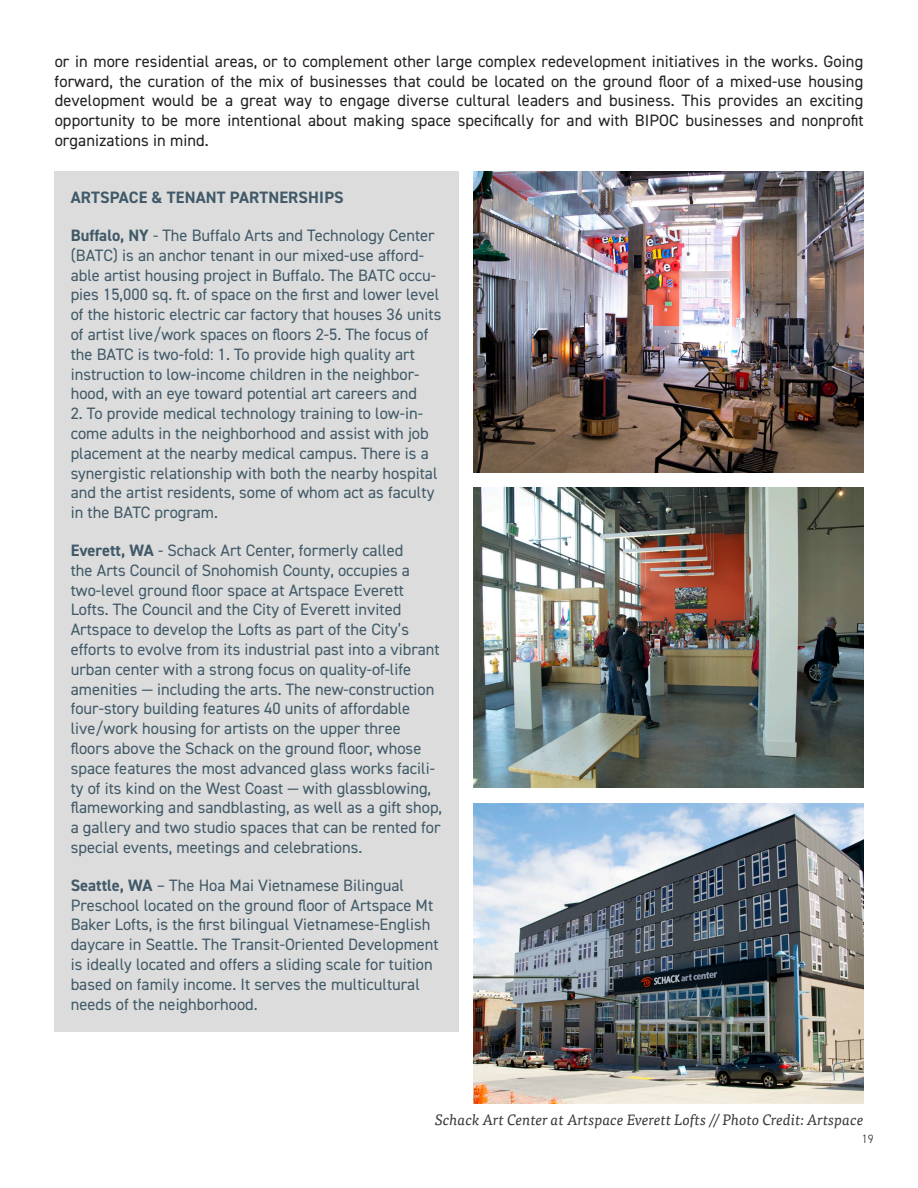
<style>
.page{position:relative;width:918px;height:1188px;background:#fff}
.page>*{position:absolute;margin:0;border:0;box-sizing:border-box;transform-origin:0 0}
.t1{font:16.5px/19.8px "DIN2014";color:#415968}
.Bullet_style_2{font:16.5px/19.8px "DIN2014";letter-spacing:.005em;color:#231f20;text-align:justify}
.t2{font:700 16.5px "DIN2014";letter-spacing:.01em;color:#415968}
.StandardBody{font:italic 15px "Tisa Pro";letter-spacing:.005em;color:#373a36}
.t3{font:300 12px "DIN2014";color:#231f20}
.s1{font-weight:700}
</style>
<div class="page">
<img style="left:473px;top:803px;width:391px;height:301px">
<div style="left:54px;top:171px;width:405px;height:861px;background:#dbdcdb"></div>
<img style="left:473px;top:487px;width:391px;height:301px">
<img style="left:473px;top:171px;width:391px;height:301px">
<p class="Bullet_style_2" style="left:55px;top:51px;width:811px">or in more residential areas, or to complement other large complex redevelopment initiatives in the works. Going forward, the curation of the mix of businesses that could be located on the ground floor of a mixed-use housing development would be a great way to engage diverse cultural leaders and business. This provides an exciting opportunity to be more intentional about making space specifically for and with BIPOC businesses and nonprofit organizations in mind.</p>
<p class="t2" style="left:71px;top:187px;width:274px">ARTSPACE &amp; TENANT PARTNERSHIPS</p>
<p class="t1" style="left:71px;top:225px;width:372px"><span class="s1">Buffalo, NY</span> - The Buffalo Arts and Technology Center (BATC) is an anchor tenant in our mixed-use afford&shy;able artist housing project in Buffalo. The BATC occu&shy;pies 15,000 sq. ft. of space on the first and lower level of the historic electric car factory that houses 36 units of artist live/work spaces on floors 2-5. The focus of the BATC is two-fold: 1. To provide high quality art instruction to low-income children in the neighbor&shy;hood, with an eye toward potential art careers and</p>
<p class="t1" style="left:71px;top:403px;width:368px">2. To provide medical technology training to low-in&shy;come adults in the neighborhood and assist with job placement at the nearby medical campus. There is a synergistic relationship with both the nearby hospital and the artist residents, some of whom act as faculty in the BATC program.</p>
<p class="t1" style="left:71px;top:540px;width:373px"><span class="s1">Everett, WA</span> - Schack Art Center, formerly called<br>the Arts Council of Snohomish County, occupies a two-level ground floor space at Artspace Everett Lofts. The Council and the City of Everett invited Artspace to develop the Lofts as part of the City’s efforts to evolve from its industrial past into a vibrant urban center with a strong focus on quality-of-life amenities — including the arts. The new-construction four-story building features 40 units of affordable live/work housing for artists on the upper three floors above the Schack on the ground floor, whose space features the most advanced glass works facili&shy;ty of its kind on the West Coast — with glassblowing, flameworking and sandblasting, as well as a gift shop, a gallery and two studio spaces that can be rented for special events, meetings and celebrations.</p>
<p class="t1" style="left:71px;top:875px;width:370px"><span class="s1">Seattle, WA</span> – The Hoa Mai Vietnamese Bilingual Preschool located on the ground floor of Artspace Mt Baker Lofts, is the first bilingual Vietnamese-English daycare in Seattle. The Transit-Oriented Development is ideally located and offers a sliding scale for tuition based on family income. It serves the multicultural needs of the neighborhood.</p>
<p class="StandardBody" style="left:435px;top:1109px;width:430px">Schack Art Center at Artspace Everett Lofts // Photo Credit: Artspace</p>
<p class="t3" style="left:862px;top:1132px;width:13px">19</p>
</div>
